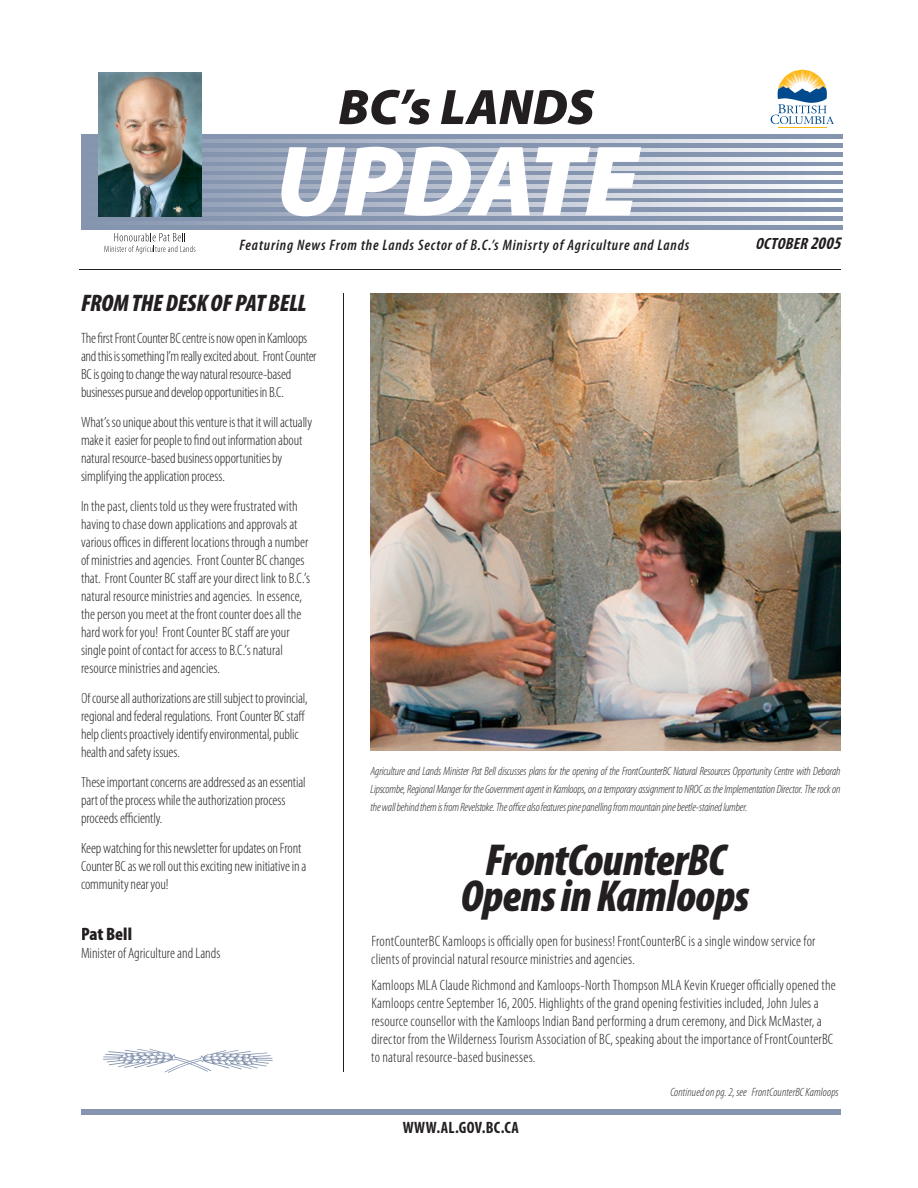
<style>
.page{position:relative;width:918px;height:1188px;background:#fff}
.page>*{position:absolute;margin:0;border:0;box-sizing:border-box;transform-origin:0 0}
.t1{font:italic 900 100.95px "Myriad Pro";color:#fff}
.t2{font:italic 900 50.1px "Myriad Pro";color:#231f20}
.t3{font:italic 900 condensed 45px/36px "Myriad Pro";letter-spacing:-.015em;color:#231f20;text-align:center}
.t4{font:italic 900 condensed 24px "Myriad Pro";letter-spacing:-.01em;color:#231f20}
.t5{font:900 condensed 18px "Myriad Pro";letter-spacing:-.005em;color:#231f20}
.t6{font:700 condensed 16.5px "Myriad Pro";letter-spacing:.02em;color:#231f20}
.t7{font:italic 700 condensed 16.5px "Myriad Pro";color:#231f20}
.t8{font:italic 600 condensed 15.15px "Myriad Pro";letter-spacing:.055em;color:#231f20}
.t9{font:300 condensed 15px/18px "Myriad Pro";color:#231f20}
.t10{font:300 condensed 15px/18px "Myriad Pro";letter-spacing:-.02em;color:#231f20}
.t11{font:italic 300 condensed 12px/18px "Myriad Pro";letter-spacing:-.01em;color:#231f20;text-align:justify}
.s1{font-size:18px}
</style>
<div class="page">
<hr style="left:79px;top:269px;width:761px;height:1px;background:#231f20">
<div style="left:81px;top:1109px;width:760px;height:6px;background:#8695af"></div>
<svg style="left:81px;top:134px;width:762px;height:95px;fill:#8695af"></svg>
<svg style="left:85px;top:139px;width:758px;height:4px"></svg>
<svg style="left:85px;top:148px;width:758px;height:4px"></svg>
<svg style="left:85px;top:157px;width:758px;height:4px"></svg>
<svg style="left:85px;top:166px;width:758px;height:4px"></svg>
<svg style="left:85px;top:176px;width:758px;height:3px"></svg>
<svg style="left:85px;top:185px;width:758px;height:3px"></svg>
<svg style="left:85px;top:194px;width:758px;height:3px"></svg>
<svg style="left:85px;top:203px;width:758px;height:4px"></svg>
<svg style="left:85px;top:212px;width:758px;height:4px"></svg>
<svg style="left:85px;top:221px;width:758px;height:4px"></svg>
<svg style="left:104px;top:233px;width:91px;height:21px"></svg>
<hr style="left:778px;top:127px;width:49px;height:1px;background:#fcb814">
<svg style="left:771px;top:70px;width:63px;height:54px"></svg>
<img style="left:99px;top:73px;width:102px;height:143px">
<hr style="left:343px;top:293px;width:1px;height:779px;background:#231f20">
<img style="left:370px;top:294px;width:471px;height:456px">
<h2 class="t2" style="left:338px;top:79px;width:257px">BC’s LANDS</h2>
<h1 class="t1" style="left:276px;top:125px;width:364px">UPDATE</h1>
<p class="t8" style="left:239px;top:236px;width:451px">Featuring News From the Lands Sector of B.C.’s Minisrty of Agriculture and Lands</p>
<p class="t7" style="left:755px;top:235px;width:92px">OCTOBER <span class="s1">2005</span></p>
<h3 class="t4" style="left:81px;top:290px;width:227px">FROM THE DESK OF PAT BELL</h3>
<p class="t10" style="left:81px;top:330px;width:237px">The first Front Counter BC centre is now open in Kamloops and this is something I’m really excited about. Front Counter BC is going to change the way natural resource-based businesses pursue and develop opportunities in B.C.</p>
<p class="t9" style="left:81px;top:414px;width:233px">What’s so unique about this venture is that it will actually make it easier for people to find out information about natural resource-based business opportunities by simplifying the application process.</p>
<p class="t9" style="left:81px;top:498px;width:231px">In the past, clients told us they were frustrated with having to chase down applications and approvals at various offices in different locations through a number of ministries and agencies. Front Counter BC changes that. Front Counter BC staff are your direct link to B.C.’s natural resource ministries and agencies. In essence, the person you meet at the front counter does all the hard work for you! Front Counter BC staff are your single point of contact for access to B.C.’s natural resource ministries and agencies.</p>
<p class="t9" style="left:81px;top:690px;width:228px">Of course all authorizations are still subject to provincial, regional and federal regulations. Front Counter BC staff help clients proactively identify environmental, public health and safety issues.</p>
<p class="t9" style="left:81px;top:774px;width:226px">These important concerns are addressed as an essential part of the process while the authorization process proceeds efficiently.</p>
<p class="t9" style="left:81px;top:840px;width:227px">Keep watching for this newsletter for updates on Front<br>Counter BC as we roll out this exciting new initiative in a community near you!</p>
<p class="t5" style="left:81px;top:924px;width:53px">Pat Bell</p>
<p class="t9" style="left:81px;top:945px;width:141px">Minister of Agriculture and Lands</p>
<p class="t11" style="left:370px;top:762px;width:471px">Agriculture and Lands Minister Pat Bell discusses plans for the opening of the FrontCounterBC Natural Resources Opportunity Centre with Deborah Lipscombe, Regional Manger for the Government agent in Kamloops, on a temporary assignment to NROC as the Implementation Director. The rock on the wall behind them is from Revelstoke. The office also features pine panelling from mountain pine beetle-stained lumber.</p>
<h3 class="t3" style="left:461px;top:843px;width:290px">FrontCounterBC<br>Opens in Kamloops</h3>
<p class="t9" style="left:371px;top:933px;width:446px">FrontCounterBC Kamloops is officially open for business! FrontCounterBC is a single window service for clients of provincial natural resource ministries and agencies.</p>
<p class="t9" style="left:371px;top:976px;width:466px">Kamloops MLA Claude Richmond and Kamloops-North Thompson MLA Kevin Krueger officially opened the Kamloops centre September 16, 2005. Highlights of the grand opening festivities included, John Jules a resource counsellor with the Kamloops Indian Band performing a drum ceremony, and Dick McMaster, a director from the Wilderness Tourism Association of BC, speaking about the importance of FrontCounterBC to natural resource-based businesses.</p>
<p class="t6" style="left:403px;top:1118px;width:118px">WWW.AL.GOV.BC.CA</p>
<p class="t11" style="left:670px;top:1084px;width:170px">Continued on pg. 2, see FrontCounterBC Kamloops</p>
</div>
